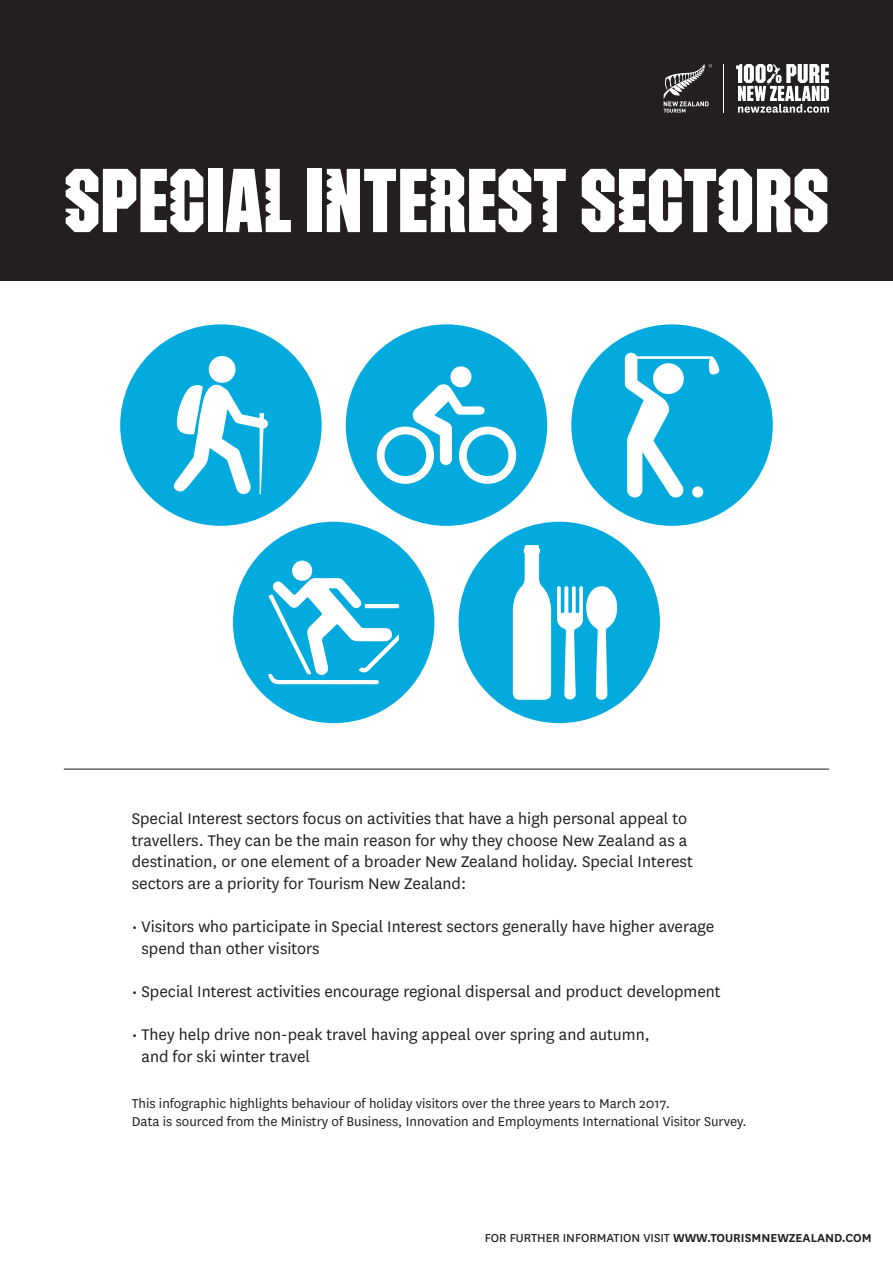
<style>
.page{position:relative;width:893px;height:1263px;background:#fff}
.page>*{position:absolute;margin:0;border:0;box-sizing:border-box;transform-origin:0 0}
.t1{font:85.5px "Pakati";color:#fff}
.t2{font:18px/21.6px "National";color:#231f20}
.t3{font:15px/18px "National";color:#231f20}
.t4{font:13.5px "National";color:#231f20}
.s1{font-weight:600}
</style>
<div class="page">
<div style="left:0;top:0;width:893px;height:281px;background:#231f20"></div>
<svg style="left:664px;top:64px;width:48px;height:49px"></svg>
<hr style="left:723px;top:64px;width:1px;height:49px;background:#fff">
<svg style="left:736px;top:64px;width:93px;height:49px"></svg>
<div style="left:231px;top:519px;width:206px;height:206px;background:#03aade;border-radius:50%"></div>
<div style="left:292px;top:561px;width:20px;height:20px;background:#fff;border-radius:50%"></div>
<svg style="left:268px;top:578px;width:132px;height:106px"></svg>
<hr style="left:64px;top:769px;width:765px;height:1px;background:#231f20">
<div style="left:118px;top:322px;width:206px;height:206px;background:#03aade;border-radius:50%"></div>
<svg style="left:173px;top:356px;width:95px;height:139px"></svg>
<div style="left:569px;top:322px;width:206px;height:206px;background:#03aade;border-radius:50%"></div>
<div style="left:344px;top:322px;width:205px;height:206px;background:#03aade;border-radius:50%"></div>
<div style="left:450px;top:366px;width:21px;height:21px;background:#fff;border-radius:50%"></div>
<svg style="left:377px;top:384px;width:139px;height:100px"></svg>
<svg style="left:625px;top:353px;width:95px;height:144px"></svg>
<div style="left:456px;top:519px;width:206px;height:206px;background:#03aade;border-radius:50%"></div>
<svg style="left:513px;top:545px;width:38px;height:155px"></svg>
<svg style="left:557px;top:586px;width:60px;height:114px"></svg>
<h1 class="t1" style="left:64px;top:169px;width:767px">SPECIAL INTEREST SECTORS</h1>
<p class="t2" style="left:132px;top:807px;width:562px">Special Interest sectors focus on activities that have a high personal appeal to travellers. They can be the main reason for why they choose New Zealand as a destination, or one element of a broader New Zealand holiday. Special Interest sectors are a priority for Tourism New Zealand:</p>
<p class="t2" style="left:142px;top:915px;width:574px;text-indent:-10px">• Visitors who participate in Special Interest sectors generally have higher average spend than other visitors</p>
<p class="t2" style="left:132px;top:980px;width:590px">• Special Interest activities encourage regional dispersal and product development</p>
<p class="t2" style="left:142px;top:1023px;width:510px;text-indent:-10px">• They help drive non-peak travel having appeal over spring and autumn, and for ski winter travel</p>
<p class="t3" style="left:132px;top:1093px;width:616px">This infographic highlights behaviour of holiday visitors over the three years to March 2017.<br>Data is sourced from the Ministry of Business, Innovation and Employments International Visitor Survey.</p>
<p class="t4" style="left:485px;top:1228px;width:388px">FOR FURTHER INFORMATION VISIT <span class="s1">WWW.TOURISMNEWZEALAND.COM</span></p>
</div>
